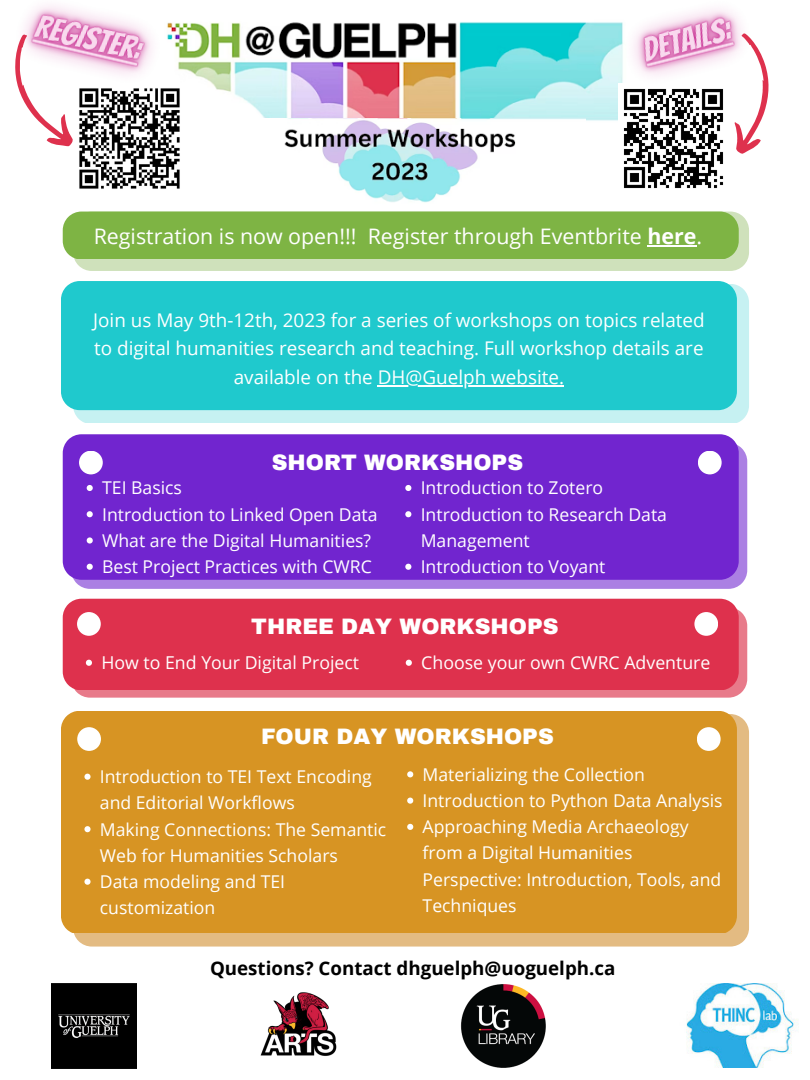
<style>
.page{position:relative;width:810px;height:1080px;background:#fff}
.page>*{position:absolute;margin:0;border:0;box-sizing:border-box;transform-origin:0 0}
.t1{font:900 21.88px "Archivo";color:#fff}
.t2{font:21.38px "Open Sans";color:#fff}
.t3{font:18.88px/28.1px "Open Sans";color:#fff;text-align:center}
.t4{font:700 18.75px "Open Sans";color:#000}
.t5{font:17.75px "Open Sans";color:#fff}
.t6{font:17.62px/26.2px "Open Sans";color:#fff}
.s1{font-weight:700}
</style>
<div class="page">
<img style="left:461px;top:984px;width:85px;height:84px">
<img style="left:260px;top:992px;width:77px;height:64px">
<img style="left:686px;top:983px;width:112px;height:84px">
<img style="left:51px;top:983px;width:86px;height:86px">
<svg style="left:75px;top:610px;width:672px;height:88px;background:#e98291"></svg>
<div style="left:63px;top:599px;width:676px;height:91px;background:#de314d"></div>
<div style="left:77px;top:612px;width:24px;height:24px;background:#fff;border-radius:50%"></div>
<div style="left:694px;top:612px;width:24px;height:24px;background:#fff;border-radius:50%"></div>
<svg style="left:86px;top:660px;width:6px;height:6px"></svg>
<svg style="left:73px;top:715px;width:676px;height:232px;background:#e4bd87"></svg>
<div style="left:61px;top:711px;width:676px;height:222px;background:#d79423"></div>
<div style="left:77px;top:727px;width:24px;height:24px;background:#fff;border-radius:50%"></div>
<div style="left:697px;top:727px;width:24px;height:24px;background:#fff;border-radius:50%"></div>
<svg style="left:84px;top:774px;width:7px;height:6px"></svg>
<svg style="left:84px;top:826px;width:7px;height:6px"></svg>
<svg style="left:84px;top:879px;width:7px;height:6px"></svg>
<svg style="left:407px;top:771px;width:6px;height:6px"></svg>
<svg style="left:407px;top:798px;width:6px;height:6px"></svg>
<svg style="left:407px;top:824px;width:6px;height:6px"></svg>
<svg style="left:74px;top:446px;width:673px;height:143px;background:#ad84e3"></svg>
<div style="left:63px;top:434px;width:676px;height:146px;background:#7125cf"></div>
<div style="left:79px;top:451px;width:24px;height:23px;background:#fff;border-radius:50%"></div>
<div style="left:698px;top:451px;width:24px;height:23px;background:#fff;border-radius:50%"></div>
<img style="left:198px;top:22px;width:420px;height:99px">
<img style="left:221px;top:119px;width:364px;height:93px">
<svg style="left:73px;top:285px;width:676px;height:137px;background:#c5f0f1"></svg>
<div style="left:61px;top:281px;width:676px;height:129px;background:#1fc9cd"></div>
<hr style="left:378px;top:385px;width:186px;height:2px;background:#fff">
<div style="left:74px;top:214px;width:675px;height:57px;background:#cfe1bb"></div>
<div style="left:63px;top:212px;width:676px;height:47px;background:#7eb444"></div>
<hr style="left:647px;top:245px;width:49px;height:2px;background:#fff">
<img style="left:79px;top:119px;width:101px;height:70px">
<img style="left:623px;top:119px;width:101px;height:70px">
<svg style="left:36px;top:119px;width:45px;height:37px"></svg>
<svg style="left:734px;top:119px;width:28px;height:35px"></svg>
<img style="left:15px;top:5px;width:183px;height:114px">
<img style="left:588px;top:9px;width:181px;height:110px">
<svg style="left:87px;top:485px;width:6px;height:6px"></svg>
<svg style="left:87px;top:511px;width:6px;height:6px"></svg>
<svg style="left:87px;top:537px;width:6px;height:7px"></svg>
<svg style="left:87px;top:564px;width:6px;height:6px"></svg>
<svg style="left:405px;top:485px;width:6px;height:6px"></svg>
<svg style="left:405px;top:511px;width:6px;height:6px"></svg>
<svg style="left:405px;top:564px;width:6px;height:6px"></svg>
<svg style="left:406px;top:660px;width:6px;height:6px"></svg>
<p class="t2" style="left:94px;top:221px;width:610px">Registration is now open!!! Register through Eventbrite <span class="s1">here</span>.</p>
<p class="t3" style="left:93px;top:306px;width:613px">Join us May 9th-12th, 2023 for a series of workshops on topics related to digital humanities research and teaching. Full workshop details are available on the DH@Guelph website.</p>
<p class="t1" style="left:272px;top:451px;width:253px">SHORT WORKSHOPS</p>
<p class="t6" style="left:102px;top:474px;width:277px">TEI Basics<br>Introduction to Linked Open Data<br>What are the Digital Humanities?<br>Best Project Practices with CWRC</p>
<p class="t6" style="left:421px;top:474px;width:248px">Introduction to Zotero<br>Introduction to Research Data<br>Management<br>Introduction to Voyant</p>
<p class="t1" style="left:251px;top:615px;width:309px">THREE DAY WORKSHOPS</p>
<p class="t5" style="left:101px;top:650px;width:259px">How to End Your Digital Project</p>
<p class="t5" style="left:421px;top:650px;width:291px">Choose your own CWRC Adventure</p>
<p class="t1" style="left:261px;top:725px;width:294px">FOUR DAY WORKSHOPS</p>
<p class="t6" style="left:100px;top:763px;width:288px">Introduction to TEI Text Encoding and Editorial Workflows<br>Making Connections: The Semantic<br>Web for Humanities Scholars<br>Data modeling and TEI customization</p>
<p class="t6" style="left:423px;top:761px;width:302px">Materializing the Collection<br>Introduction to Python Data Analysis<br>Approaching Media Archaeology from a Digital Humanities<br>Perspective: Introduction, Tools, and<br>Techniques</p>
<p class="t4" style="left:210px;top:955px;width:407px">Questions? Contact dhguelph@uoguelph.ca</p>
</div>
